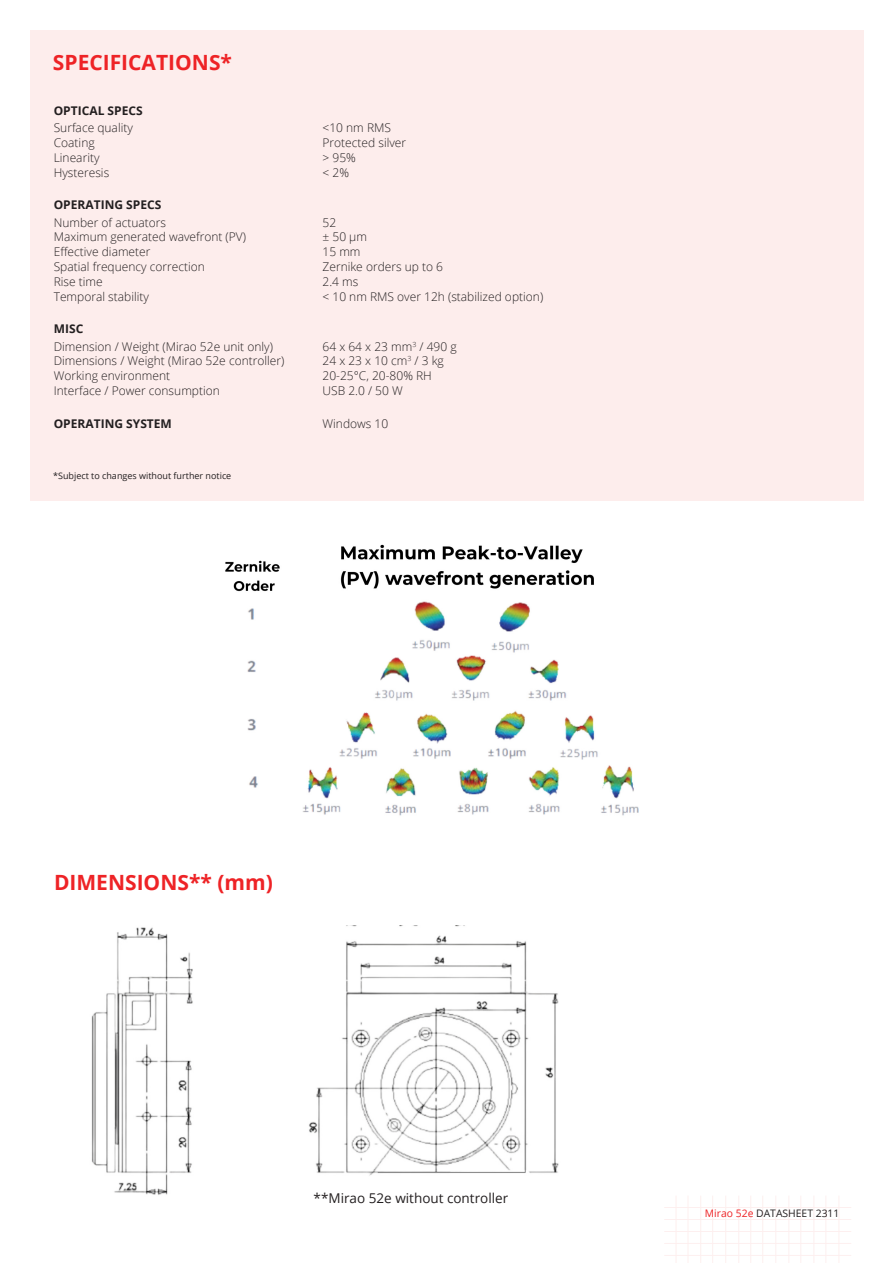
<style>
.page{position:relative;width:893px;height:1263px;background:#fff}
.page>*{position:absolute;margin:0;border:0;box-sizing:border-box;transform-origin:0 0}
.t1{font:700 21px "Open Sans";color:#ee2326}
.t2{font:13.5px "Open Sans";color:#231f20}
.t3{font:300 12px "Open Sans";color:#231f20}
.t4{font:700 12px "Open Sans";color:#231f20}
.t5{font:10.35px "Open Sans";color:#231f20}
.t6{font:9px "Open Sans";color:#231f20}
.s1{color:#ee2326}
</style>
<div class="page">
<div style="left:30px;top:30px;width:833px;height:470px;background:#fdedec"></div>
<hr style="left:839px;top:1195px;width:1px;height:68px;background:#e9342b">
<hr style="left:826px;top:1195px;width:1px;height:68px;background:#e9342b">
<hr style="left:814px;top:1195px;width:1px;height:68px;background:#e9342b">
<hr style="left:801px;top:1195px;width:1px;height:68px;background:#e9342b">
<hr style="left:789px;top:1195px;width:1px;height:68px;background:#e9342b">
<hr style="left:775px;top:1195px;width:1px;height:68px;background:#e9342b">
<hr style="left:762px;top:1195px;width:1px;height:68px;background:#e9342b">
<hr style="left:750px;top:1195px;width:1px;height:68px;background:#e9342b">
<hr style="left:738px;top:1195px;width:1px;height:68px;background:#e9342b">
<hr style="left:725px;top:1195px;width:1px;height:68px;background:#e9342b">
<hr style="left:712px;top:1195px;width:1px;height:68px;background:#e9342b">
<hr style="left:700px;top:1195px;width:1px;height:68px;background:#e9342b">
<hr style="left:688px;top:1195px;width:1px;height:68px;background:#e9342b">
<hr style="left:676px;top:1195px;width:1px;height:68px;background:#e9342b">
<hr style="left:664px;top:1255px;width:187px;height:1px;background:#e9342b">
<hr style="left:664px;top:1243px;width:187px;height:1px;background:#e9342b">
<hr style="left:664px;top:1231px;width:187px;height:1px;background:#e9342b">
<hr style="left:664px;top:1219px;width:187px;height:1px;background:#e9342b">
<hr style="left:664px;top:1207px;width:187px;height:1px;background:#e9342b">
<img style="left:91px;top:927px;width:102px;height:268px">
<img style="left:309px;top:925px;width:250px;height:251px">
<img style="left:225px;top:544px;width:414px;height:272px">
<p class="t1" style="left:53px;top:47px;width:181px">SPECIFICATIONS*</p>
<p class="t4" style="left:54px;top:102px;width:90px">OPTICAL SPECS</p>
<p class="t3" style="left:54px;top:120px;width:81px">Surface quality</p>
<p class="t3" style="left:322px;top:120px;width:70px">&lt;10 nm RMS</p>
<p class="t3" style="left:54px;top:135px;width:42px">Coating</p>
<p class="t3" style="left:322px;top:135px;width:85px">Protected silver</p>
<p class="t3" style="left:54px;top:149px;width:47px">Linearity</p>
<p class="t3" style="left:322px;top:149px;width:35px">&gt; 95%</p>
<p class="t3" style="left:54px;top:164px;width:57px">Hysteresis</p>
<p class="t3" style="left:322px;top:164px;width:28px">&lt; 2%</p>
<p class="t4" style="left:54px;top:196px;width:109px">OPERATING SPECS</p>
<p class="t3" style="left:54px;top:214px;width:114px">Number of actuators</p>
<p class="t3" style="left:322px;top:214px;width:15px">52</p>
<p class="t3" style="left:54px;top:229px;width:194px">Maximum generated wavefront (PV)</p>
<p class="t3" style="left:322px;top:229px;width:46px">± 50 µm</p>
<p class="t3" style="left:54px;top:244px;width:98px">Effective diameter</p>
<p class="t3" style="left:322px;top:244px;width:40px">15 mm</p>
<p class="t3" style="left:54px;top:259px;width:153px">Spatial frequency correction</p>
<p class="t3" style="left:322px;top:259px;width:122px">Zernike orders up to 6</p>
<p class="t3" style="left:54px;top:273px;width:51px">Rise time</p>
<p class="t3" style="left:322px;top:273px;width:37px">2.4 ms</p>
<p class="t3" style="left:54px;top:288px;width:97px">Temporal stability</p>
<p class="t3" style="left:322px;top:288px;width:222px">&lt; 10 nm RMS over 12h (stabilized option)</p>
<p class="t4" style="left:54px;top:320px;width:31px">MISC</p>
<p class="t3" style="left:54px;top:338px;width:221px">Dimension / Weight (Mirao 52e unit only)</p>
<p class="t3" style="left:322px;top:338px;width:136px">64 x 64 x 23 mm<sup>3</sup> / 490 g</p>
<p class="t3" style="left:54px;top:353px;width:232px">Dimensions / Weight (Mirao 52e controller)</p>
<p class="t3" style="left:322px;top:353px;width:123px">24 x 23 x 10 cm<sup>3</sup> / 3 kg</p>
<p class="t3" style="left:54px;top:368px;width:118px">Working environment</p>
<p class="t3" style="left:322px;top:368px;width:111px">20-25°C, 20-80% RH</p>
<p class="t3" style="left:54px;top:383px;width:168px">Interface / Power consumption</p>
<p class="t3" style="left:322px;top:383px;width:82px">USB 2.0 / 50 W</p>
<p class="t4" style="left:54px;top:415px;width:120px">OPERATING SYSTEM</p>
<p class="t3" style="left:322px;top:416px;width:67px">Windows 10</p>
<p class="t6" style="left:53px;top:470px;width:180px">*Subject to changes without further notice</p>
<p class="t1" style="left:54px;top:868px;width:220px">DIMENSIONS** (mm)</p>
<p class="t2" style="left:314px;top:1189px;width:196px">**Mirao 52e without controller</p>
<p class="t5" style="left:705px;top:1206px;width:136px"><span class="s1">Mirao 52e</span> DATASHEET 2311</p>
</div>
